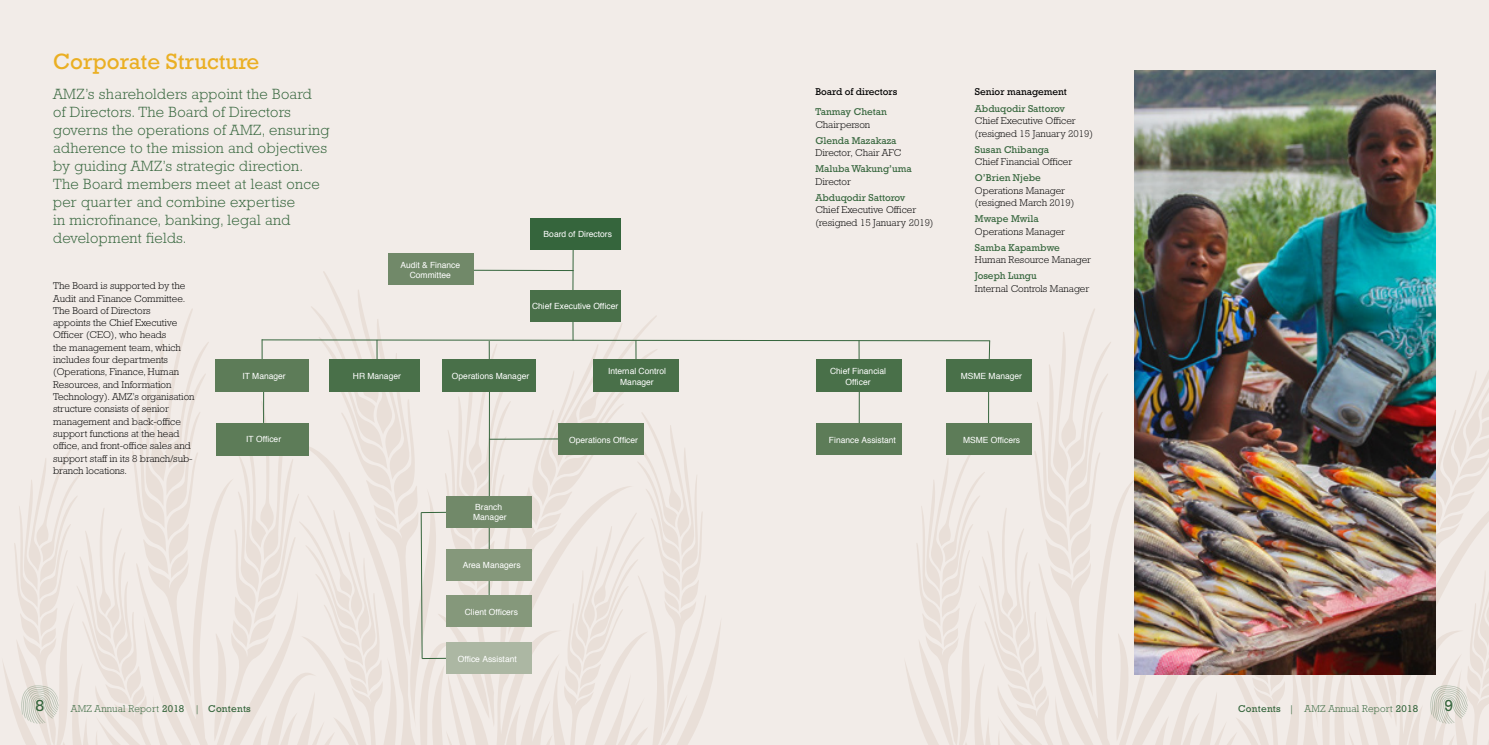
<style>
.page{position:relative;width:1489px;height:745px;background:#fff}
.page>*{position:absolute;margin:0;border:0;box-sizing:border-box;transform-origin:0 0}
.t1{font:22.5px "Rockwell Std";color:#eaaf23}
.t2{font:16.25px "Rockwell Std";color:#35653c}
.t3{font:300 15px/18px "Rockwell Std";letter-spacing:.02em;color:#35653c}
.t4{font:300 10px/12.2px "Rockwell Std";color:#000}
.t5{font:10px "Rockwell Std";color:#35653c}
.t6{font:300 10px "Rockwell Std";letter-spacing:.02em;color:#35653c}
.t7{font:10px "Rockwell Std";color:#000}
.t8{font:8.5px/10.1px "Helvetica";color:#fff;text-align:center}
.s1{font-weight:400}
</style>
<div class="page">
<div style="left:0;top:0;width:1488px;height:744px;background:#f2ece8"></div>
<hr style="left:572px;top:239px;width:1px;height:59px;background:#35653c">
<hr style="left:473px;top:270px;width:100px;height:1px;background:#35653c">
<div style="left:530px;top:218px;width:90px;height:32px;background:#35653c"></div>
<div style="left:388px;top:253px;width:85px;height:32px;background:#718969"></div>
<img style="left:1134px;top:71px;width:301px;height:200px">
<img style="left:3px;top:271px;width:1485px;height:473px">
<h1 class="t1" style="left:53px;top:48px;width:208px">Corporate Structure</h1>
<p class="t3" style="left:53px;top:85px;width:278px">AMZ’s shareholders appoint the Board<br>of Directors. The Board of Directors governs the operations of AMZ, ensuring adherence to the mission and objectives by guiding AMZ’s strategic direction.<br>The Board members meet at least once per quarter and combine expertise<br>in microfinance, banking, legal and development fields.</p>
<p class="t7" style="left:815px;top:86px;width:83px">Board of directors</p>
<p class="t7" style="left:974px;top:86px;width:93px">Senior management</p>
<p class="t5" style="left:974px;top:102px;width:91px">Abduqodir Sattorov</p>
<p class="t4" style="left:974px;top:114px;width:120px">Chief Executive Officer (resigned 15 January 2019)</p>
<p class="t5" style="left:974px;top:143px;width:76px">Susan Chibanga</p>
<p class="t4" style="left:974px;top:155px;width:99px">Chief Financial Officer</p>
<p class="t5" style="left:974px;top:172px;width:67px">O’Brien Njebe</p>
<p class="t4" style="left:974px;top:184px;width:101px">Operations Manager (resigned March 2019)</p>
<p class="t5" style="left:974px;top:213px;width:65px">Mwape Mwila</p>
<p class="t4" style="left:974px;top:225px;width:92px">Operations Manager</p>
<p class="t5" style="left:974px;top:241px;width:86px">Samba Kapambwe</p>
<p class="t4" style="left:974px;top:254px;width:118px">Human Resource Manager</p>
<p class="t5" style="left:974px;top:270px;width:63px">Joseph Lungu</p>
<p class="t4" style="left:974px;top:282px;width:116px">Internal Controls Manager</p>
<p class="t5" style="left:815px;top:106px;width:73px">Tanmay Chetan</p>
<p class="t4" style="left:815px;top:118px;width:56px">Chairperson</p>
<p class="t5" style="left:815px;top:134px;width:83px">Glenda Mazakaza</p>
<p class="t4" style="left:815px;top:146px;width:87px">Director, Chair AFC</p>
<p class="t5" style="left:815px;top:163px;width:98px">Maluba Wakung’uma</p>
<p class="t4" style="left:815px;top:175px;width:37px">Director</p>
<p class="t5" style="left:815px;top:191px;width:91px">Abduqodir Sattorov</p>
<p class="t4" style="left:815px;top:203px;width:120px">Chief Executive Officer (resigned 15 January 2019)</p>
<p class="t8" style="left:543px;top:229px;width:70px">Board of Directors</p>
<p class="t8" style="left:400px;top:260px;width:61px">Audit &amp; Finance<br>Committee</p>
<p class="t4" style="left:53px;top:279px;width:143px">The Board is supported by the<br>Audit and Finance Committee.<br>The Board of Directors<br>appoints the Chief Executive<br>Officer (CEO), who heads<br>the management team, which includes four departments (Operations, Finance, Human<br>Resources, and Information<br>Technology). AMZ’s organisation structure consists of senior management and back-office support functions at the head office, and front-office sales and support staff in its 8 branch/sub&shy;branch locations.</p>
<p class="t8" style="left:532px;top:301px;width:88px">Chief Executive Officer</p>
<p class="t8" style="left:353px;top:371px;width:50px">HR Manager</p>
<p class="t8" style="left:452px;top:371px;width:79px">Operations Manager</p>
<p class="t8" style="left:608px;top:366px;width:59px">Internal Control<br>Manager</p>
<p class="t8" style="left:830px;top:366px;width:58px">Chief Financial<br>Officer</p>
<p class="t8" style="left:960px;top:371px;width:63px">MSME Manager</p>
<p class="t8" style="left:242px;top:371px;width:45px">IT Manager</p>
<p class="t8" style="left:246px;top:434px;width:36px">IT Officer</p>
<p class="t8" style="left:569px;top:434px;width:70px">Operations Officer</p>
<p class="t8" style="left:829px;top:434px;width:68px">Finance Assistant</p>
<p class="t8" style="left:963px;top:434px;width:58px">MSME Officers</p>
<p class="t8" style="left:473px;top:502px;width:35px;text-align:left">Branch<br>Manager</p>
<p class="t8" style="left:462px;top:560px;width:59px">Area Managers</p>
<p class="t8" style="left:465px;top:606px;width:55px">Client Officers</p>
<p class="t8" style="left:458px;top:653px;width:60px">Office Assistant</p>
<h2 class="t2" style="left:36px;top:696px;width:10px">8</h2>
<p class="t6" style="left:71px;top:702px;width:181px">AMZ Annual Report <span class="s1">2018</span> | <span class="s1">Contents</span></p>
<p class="t6" style="left:1238px;top:702px;width:181px"><span class="s1">Contents</span> | AMZ Annual Report <span class="s1">2018</span></p>
<h2 class="t2" style="left:1444px;top:696px;width:10px">9</h2>
</div>
